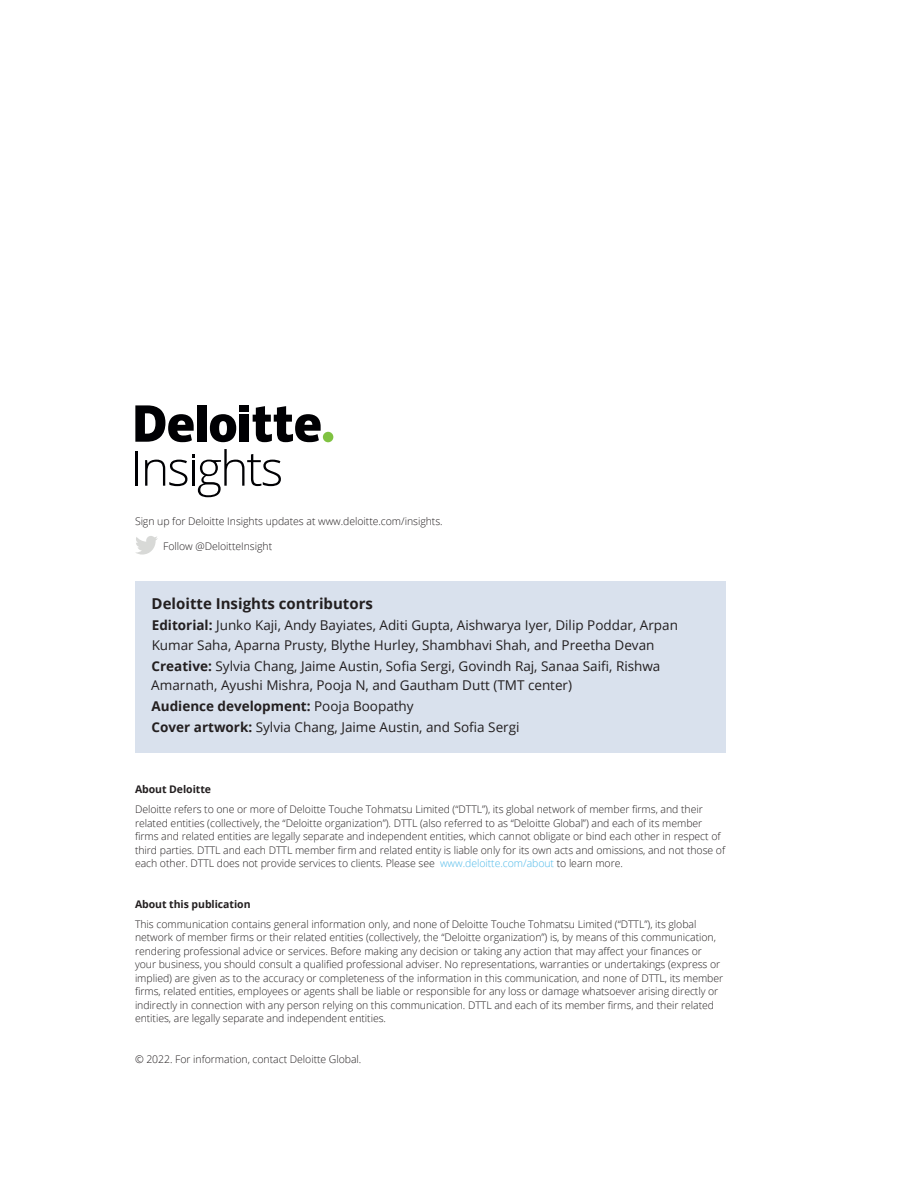
<style>
.page{position:relative;width:918px;height:1188px;background:#fff}
.page>*{position:absolute;margin:0;border:0;box-sizing:border-box;transform-origin:0 0}
.t1{font:700 15px "Open Sans";color:#231f20}
.t2{font:13.5px/19.5px "Open Sans";color:#231f20}
.t3{font:300 10.5px/13.5px "Open Sans";letter-spacing:-.005em;color:#231f20}
.t4{font:700 10.5px "Open Sans";letter-spacing:-.005em;color:#231f20}
.s1{font-weight:700}
.s2{color:#4eb9e9}
</style>
<div class="page">
<div style="left:135px;top:581px;width:591px;height:171px;background:#d9e1ed"></div>
<svg style="left:135px;top:536px;width:23px;height:19px"></svg>
<div style="left:323px;top:432px;width:10px;height:10px;background:#7fc241;border-radius:50%"></div>
<div style="left:197px;top:405px;width:9px;height:37px;background:#000003"></div>
<svg style="left:210px;top:414px;width:26px;height:28px"></svg>
<div style="left:240px;top:415px;width:9px;height:27px;background:#000003"></div>
<div style="left:240px;top:405px;width:9px;height:6px;background:#000003"></div>
<svg style="left:253px;top:406px;width:68px;height:36px"></svg>
<svg style="left:135px;top:405px;width:59px;height:37px"></svg>
<hr style="left:135px;top:451px;width:3px;height:35px;background:#000003">
<svg style="left:145px;top:449px;width:136px;height:48px"></svg>
<p class="t3" style="left:135px;top:515px;width:309px">Sign up for Deloitte Insights updates at www.deloitte.com/insights.</p>
<p class="t3" style="left:163px;top:539px;width:110px">Follow @DeloitteInsight</p>
<h1 class="t1" style="left:152px;top:593px;width:223px">Deloitte Insights contributors</h1>
<p class="t2" style="left:152px;top:615px;width:528px"><span class="s1">Editorial:</span> Junko Kaji, Andy Bayiates, Aditi Gupta, Aishwarya Iyer, Dilip Poddar, Arpan<br>Kumar Saha, Aparna Prusty, Blythe Hurley, Shambhavi Shah, and Preetha Devan</p>
<p class="t2" style="left:151px;top:656px;width:511px"><span class="s1">Creative:</span> Sylvia Chang, Jaime Austin, Sofia Sergi, Govindh Raj, Sanaa Saifi, Rishwa<br>Amarnath, Ayushi Mishra, Pooja N, and Gautham Dutt (TMT center)</p>
<p class="t2" style="left:152px;top:695px;width:370px;line-height:21px"><span class="s1">Audience development:</span> Pooja Boopathy<br><span class="s1">Cover artwork:</span> Sylvia Chang, Jaime Austin, and Sofia Sergi</p>
<p class="t4" style="left:135px;top:782px;width:78px">About Deloitte</p>
<p class="t3" style="left:135px;top:802px;width:592px">Deloitte refers to one or more of Deloitte Touche Tohmatsu Limited (“DTTL”), its global network of member firms, and their related entities (collectively, the “Deloitte organization”). DTTL (also referred to as “Deloitte Global”) and each of its member firms and related entities are legally separate and independent entities, which cannot obligate or bind each other in respect of third parties. DTTL and each DTTL member firm and related entity is liable only for its own acts and omissions, and not those of each other. DTTL does not provide services to clients. Please see <span class="s2">www.deloitte.com/about</span> to learn more.</p>
<p class="t4" style="left:135px;top:896px;width:117px">About this publication</p>
<p class="t3" style="left:135px;top:917px;width:590px">This communication contains general information only, and none of Deloitte Touche Tohmatsu Limited (“DTTL”), its global network of member firms or their related entities (collectively, the “Deloitte organization”) is, by means of this communication, rendering professional advice or services. Before making any decision or taking any action that may affect your finances or your business, you should consult a qualified professional adviser. No representations, warranties or undertakings (express or implied) are given as to the accuracy or completeness of the information in this communication, and none of DTTL, its member firms, related entities, employees or agents shall be liable or responsible for any loss or damage whatsoever arising directly or indirectly in connection with any person relying on this communication. DTTL and each of its member firms, and their related entities, are legally separate and independent entities.</p>
<p class="t3" style="left:135px;top:1052px;width:228px">© 2022. For information, contact Deloitte Global.</p>
</div>
